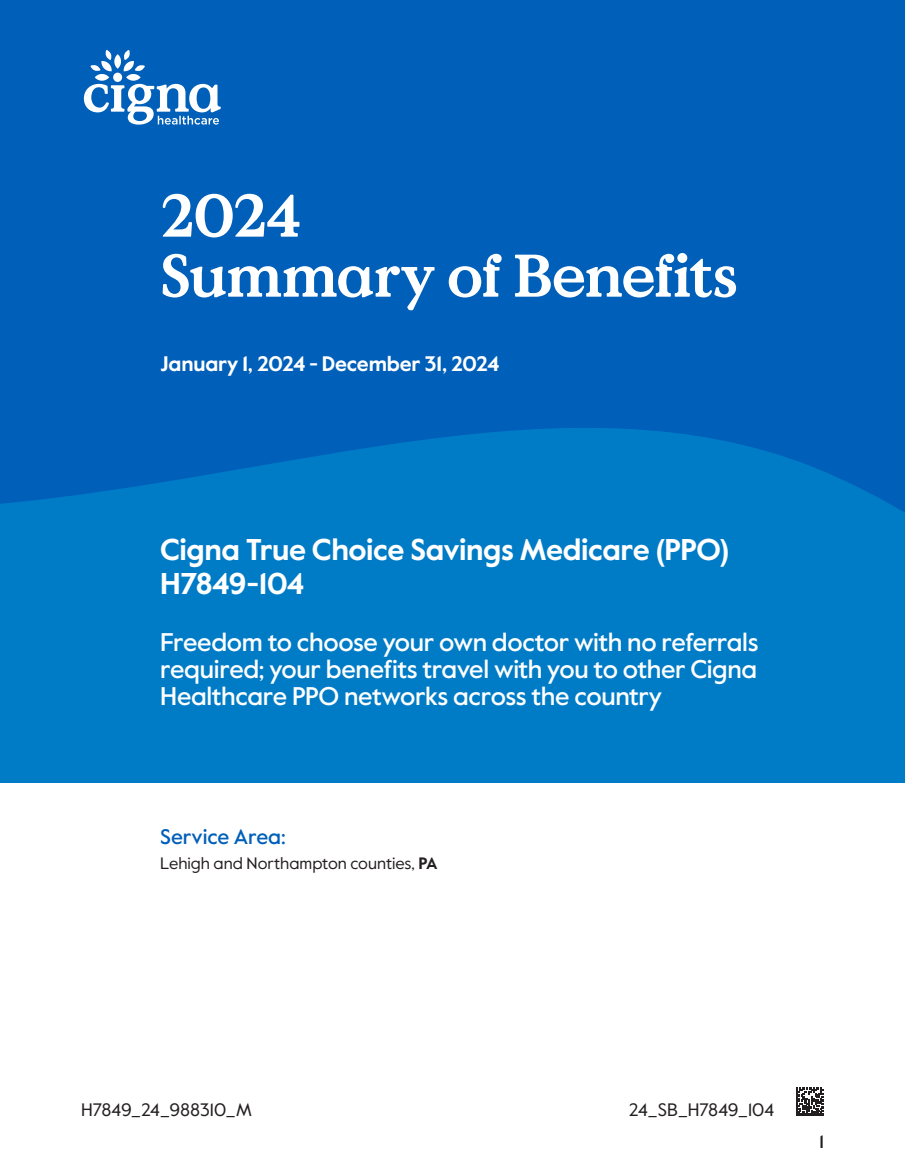
<style>
.page{position:relative;width:905px;height:1175px;background:#fff}
.page>*{position:absolute;margin:0;border:0;box-sizing:border-box;transform-origin:0 0}
.t1{font:700 60px "Value Serif Pro";letter-spacing:-.03em;color:#fff}
.subtitle_toc{font:700 30px/34.5px "Value Sans Pro";letter-spacing:-.015em;color:#fff}
.blurb{font:500 25.5px/27px "Value Sans Pro";letter-spacing:-.015em;color:#fff;text-align:justify}
.dates{font:700 21px "Value Sans Pro";letter-spacing:-.01em;color:#fff}
.service_area_heading{font:500 21px "Value Sans Pro";letter-spacing:-.005em;color:#005fb9}
.mat_ID{font:18px "Value Sans Pro";letter-spacing:-.015em;color:#231f20}
.print_code{font:18px "Value Sans Pro";letter-spacing:-.01em;color:#231f20}
.t2{font:500 18px "Value Sans Pro";color:#231f20}
.para_service_area{font:16.5px "Value Sans Pro";color:#231f20}
.s1{font-weight:700}
</style>
<div class="page">
<svg style="left:796px;top:1087px;width:28px;height:28px"></svg>
<div style="left:0;top:338px;width:904px;height:445px;background:#007cc7"></div>
<svg style="left:0;top:0;width:904px;height:512px;background:#0062ba"></svg>
<svg style="left:84px;top:50px;width:137px;height:75px"></svg>
<p class="t1" style="left:160px;top:179px;width:143px">2024</p>
<p class="t1" style="left:160px;top:239px;width:579px">Summary of Benefits</p>
<p class="dates" style="left:160px;top:351px;width:341px">January 1, 2024 - December 31, 2024</p>
<p class="subtitle_toc" style="left:160px;top:533px;width:570px">Cigna True Choice Savings Medicare (PPO)<br>H7849-104</p>
<p class="blurb" style="left:160px;top:629px;width:599px">Freedom to choose your own doctor with no referrals required; your benefits travel with you to other Cigna Healthcare PPO networks across the country</p>
<p class="service_area_heading" style="left:160px;top:823px;width:127px">Service Area:</p>
<p class="para_service_area" style="left:160px;top:853px;width:279px">Lehigh and Northampton counties, <span class="s1">PA</span></p>
<p class="mat_ID" style="left:81px;top:1098px;width:172px">H7849_24_988310_M</p>
<p class="print_code" style="left:628px;top:1098px;width:147px">24_SB_H7849_104</p>
<p class="t2" style="left:819px;top:1130px;width:6px">1</p>
</div>
